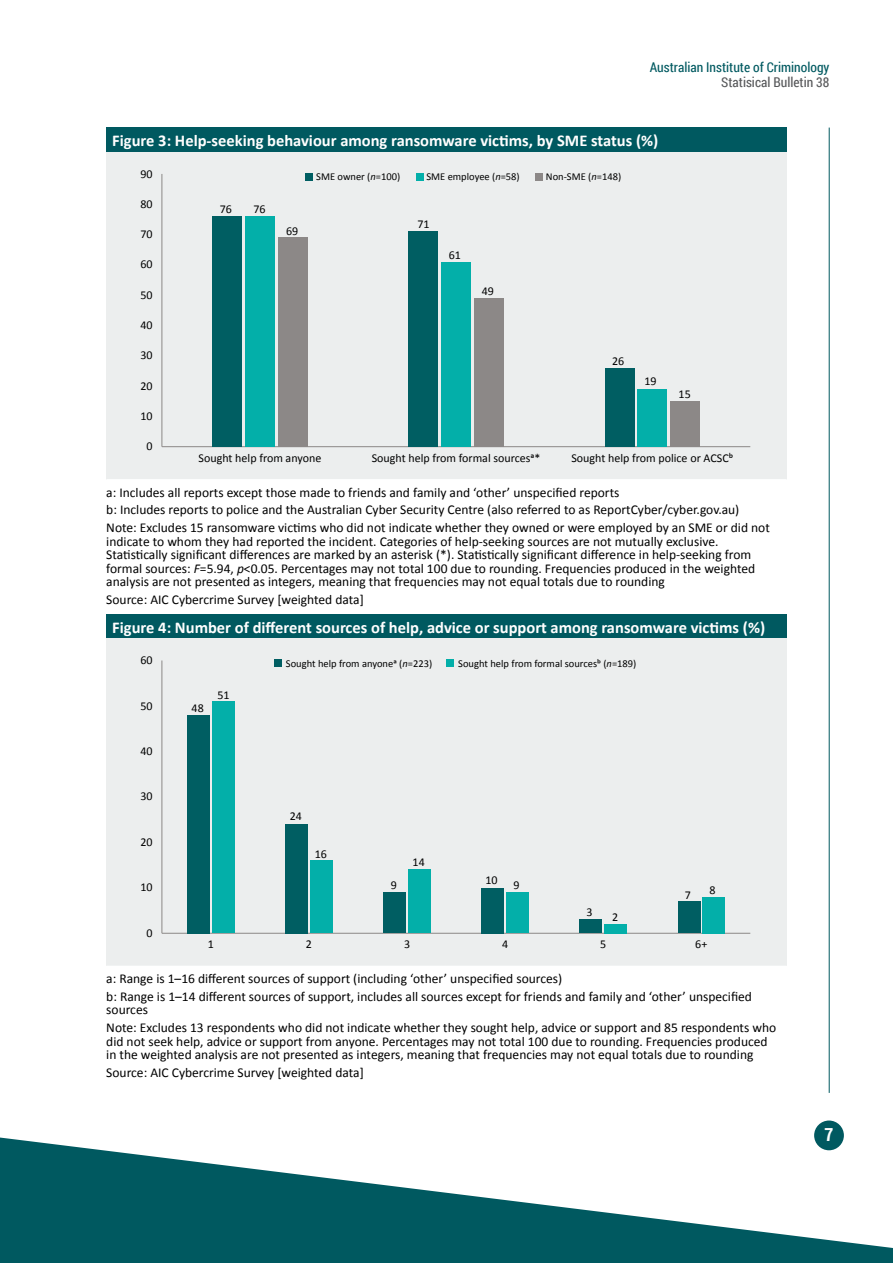
<style>
.page{position:relative;width:893px;height:1263px;background:#fff}
.page>*{position:absolute;margin:0;border:0;box-sizing:border-box;transform-origin:0 0}
.t1{font:700 18px "Roboto Condensed";color:#fff}
.Figure_H1{font:700 16.5px "Calibri";color:#fff}
.Table_notes{font:13.5px/13.5px "Calibri";color:#000}
.t2{font:13.5px "Roboto Condensed";color:#005960}
.t3{font:13.5px "Roboto Condensed";color:#57585a}
.t4{font:12px "Calibri";color:#000}
.t5{font:10.5px "Calibri";color:#000}
.s1{font-style:italic}
</style>
<div class="page">
<hr style="left:829px;top:128px;width:1px;height:965px;background:#005960">
<div style="left:814px;top:1120px;width:30px;height:30px;background:#005960;border-radius:50%"></div>
<svg style="left:0;top:1137px;width:893px;height:126px;fill:#005960"></svg>
<div style="left:106px;top:128px;width:681px;height:24px;background:#005960"></div>
<div style="left:106px;top:152px;width:681px;height:328px;background:#eceeee"></div>
<hr style="left:106px;top:479px;width:681px;height:2px;background:#fff">
<hr style="left:162px;top:446px;width:588px;height:1px;background:#8c8887">
<hr style="left:162px;top:174px;width:1px;height:273px;background:#8c8887">
<div style="left:278px;top:238px;width:29px;height:209px;background:#8c8887"></div>
<div style="left:474px;top:298px;width:29px;height:149px;background:#8c8887"></div>
<div style="left:670px;top:401px;width:30px;height:46px;background:#8c8887"></div>
<div style="left:245px;top:216px;width:30px;height:231px;background:#03afa9"></div>
<div style="left:441px;top:262px;width:30px;height:185px;background:#03afa9"></div>
<div style="left:637px;top:389px;width:30px;height:58px;background:#03afa9"></div>
<div style="left:213px;top:216px;width:29px;height:231px;background:#005e62"></div>
<div style="left:409px;top:231px;width:29px;height:216px;background:#005e62"></div>
<div style="left:605px;top:368px;width:29px;height:79px;background:#005e62"></div>
<div style="left:305px;top:173px;width:7px;height:7px;background:#005e62"></div>
<div style="left:535px;top:173px;width:8px;height:7px;background:#8c8887"></div>
<div style="left:416px;top:173px;width:7px;height:7px;background:#03afa9"></div>
<div style="left:106px;top:614px;width:681px;height:24px;background:#005960"></div>
<div style="left:106px;top:638px;width:681px;height:328px;background:#eceeee"></div>
<hr style="left:162px;top:933px;width:588px;height:1px;background:#8c8887">
<hr style="left:162px;top:660px;width:1px;height:273px;background:#8c8887">
<div style="left:212px;top:701px;width:22px;height:232px;background:#03afa9"></div>
<div style="left:310px;top:860px;width:22px;height:73px;background:#03afa9"></div>
<div style="left:408px;top:870px;width:22px;height:63px;background:#03afa9"></div>
<div style="left:506px;top:892px;width:22px;height:41px;background:#03afa9"></div>
<div style="left:604px;top:924px;width:22px;height:9px;background:#03afa9"></div>
<div style="left:702px;top:897px;width:23px;height:36px;background:#03afa9"></div>
<div style="left:188px;top:715px;width:22px;height:218px;background:#005e62"></div>
<div style="left:286px;top:824px;width:22px;height:109px;background:#005e62"></div>
<div style="left:384px;top:892px;width:22px;height:41px;background:#005e62"></div>
<div style="left:482px;top:888px;width:22px;height:45px;background:#005e62"></div>
<div style="left:580px;top:920px;width:22px;height:13px;background:#005e62"></div>
<div style="left:678px;top:901px;width:22px;height:32px;background:#005e62"></div>
<div style="left:275px;top:660px;width:7px;height:7px;background:#005e62"></div>
<div style="left:446px;top:660px;width:8px;height:7px;background:#03afa9"></div>
<p class="t2" style="left:650px;top:58px;width:181px">Australian Institute of Criminology</p>
<p class="Figure_H1" style="left:112px;top:130px;width:547px">Figure 3: Help-seeking behaviour among ransomware victims, by SME status (%)</p>
<p class="t4" style="left:141px;top:166px;width:14px">90</p>
<p class="t4" style="left:141px;top:196px;width:14px">80</p>
<p class="t4" style="left:141px;top:227px;width:14px">70</p>
<p class="t4" style="left:141px;top:257px;width:14px">60</p>
<p class="t4" style="left:141px;top:287px;width:14px">50</p>
<p class="t4" style="left:141px;top:317px;width:14px">40</p>
<p class="t4" style="left:141px;top:348px;width:14px">30</p>
<p class="t4" style="left:141px;top:378px;width:14px">20</p>
<p class="t4" style="left:141px;top:408px;width:14px">10</p>
<p class="t4" style="left:147px;top:439px;width:8px">0</p>
<p class="t4" style="left:220px;top:202px;width:14px">76</p>
<p class="t4" style="left:254px;top:202px;width:14px">76</p>
<p class="t4" style="left:286px;top:223px;width:14px">69</p>
<p class="t5" style="left:316px;top:170px;width:86px">SME owner (<span class="s1">n</span>=100)</p>
<p class="t5" style="left:426px;top:170px;width:95px">SME employee (<span class="s1">n</span>=58)</p>
<p class="t5" style="left:546px;top:170px;width:77px">Non-SME (<span class="s1">n</span>=148)</p>
<p class="t4" style="left:417px;top:217px;width:14px">71</p>
<p class="t4" style="left:449px;top:247px;width:14px">61</p>
<p class="t4" style="left:482px;top:283px;width:14px">49</p>
<p class="t4" style="left:612px;top:353px;width:14px">26</p>
<p class="t4" style="left:645px;top:374px;width:14px">19</p>
<p class="t4" style="left:679px;top:386px;width:14px">15</p>
<p class="t3" style="left:721px;top:73px;width:110px">Statisical Bulletin 38</p>
<p class="t4" style="left:199px;top:450px;width:124px">Sought help from anyone</p>
<p class="t4" style="left:372px;top:450px;width:170px">Sought help from formal sourcesᵃ*</p>
<p class="t4" style="left:571px;top:450px;width:163px">Sought help from police or ACSCᵇ</p>
<p class="Table_notes" style="left:106px;top:485px;width:515px">a: Includes all reports except those made to friends and family and ‘other’ unspecified reports</p>
<p class="Table_notes" style="left:106px;top:503px;width:635px">b: Includes reports to police and the Australian Cyber Security Centre (also referred to as ReportCyber/cyber.gov.au)</p>
<p class="Table_notes" style="left:106px;top:521px;width:665px">Note: Excludes 15 ransomware victims who did not indicate whether they owned or were employed by an SME or did not indicate to whom they had reported the incident. Categories of help-seeking sources are not mutually exclusive.<br>Statistically significant differences are marked by an asterisk (*). Statistically significant difference in help-seeking from formal sources: <span class="s1">F</span>=5.94, <span class="s1">p</span>&lt;0.05. Percentages may not total 100 due to rounding. Frequencies produced in the weighted analysis are not presented as integers, meaning that frequencies may not equal totals due to rounding</p>
<p class="Table_notes" style="left:106px;top:593px;width:259px">Source: AIC Cybercrime Survey [weighted data]</p>
<p class="Figure_H1" style="left:112px;top:616px;width:654px">Figure 4: Number of different sources of help, advice or support among ransomware victims (%)</p>
<p class="t4" style="left:141px;top:652px;width:14px">60</p>
<p class="t4" style="left:141px;top:698px;width:14px">50</p>
<p class="t4" style="left:141px;top:743px;width:14px">40</p>
<p class="t4" style="left:141px;top:789px;width:14px">30</p>
<p class="t4" style="left:141px;top:834px;width:14px">20</p>
<p class="t4" style="left:141px;top:880px;width:14px">10</p>
<p class="t4" style="left:147px;top:925px;width:8px">0</p>
<p class="t4" style="left:192px;top:700px;width:14px">48</p>
<p class="t4" style="left:217px;top:687px;width:14px">51</p>
<p class="t5" style="left:286px;top:657px;width:148px">Sought help from anyoneᵃ (<span class="s1">n</span>=223)</p>
<p class="t5" style="left:458px;top:657px;width:180px">Sought help from formal sourcesᵇ (<span class="s1">n</span>=189)</p>
<p class="t4" style="left:290px;top:809px;width:14px">24</p>
<p class="t4" style="left:315px;top:846px;width:14px">16</p>
<p class="t4" style="left:391px;top:877px;width:8px">9</p>
<p class="t4" style="left:413px;top:855px;width:14px">14</p>
<p class="t4" style="left:486px;top:872px;width:14px">10</p>
<p class="t4" style="left:514px;top:877px;width:8px">9</p>
<p class="t4" style="left:586px;top:905px;width:8px">3</p>
<p class="t4" style="left:612px;top:909px;width:8px">2</p>
<p class="t4" style="left:685px;top:887px;width:8px">7</p>
<p class="t4" style="left:709px;top:882px;width:8px">8</p>
<p class="t4" style="left:208px;top:937px;width:8px">1</p>
<p class="t4" style="left:306px;top:937px;width:8px">2</p>
<p class="t4" style="left:404px;top:937px;width:8px">3</p>
<p class="t4" style="left:502px;top:937px;width:8px">4</p>
<p class="t4" style="left:600px;top:937px;width:8px">5</p>
<p class="t4" style="left:695px;top:937px;width:14px">6+</p>
<p class="Table_notes" style="left:106px;top:972px;width:457px">a: Range is 1–16 different sources of support (including ‘other’ unspecified sources)</p>
<p class="Table_notes" style="left:106px;top:990px;width:647px">b: Range is 1–14 different sources of support, includes all sources except for friends and family and ‘other’ unspecified sources</p>
<p class="Table_notes" style="left:106px;top:1021px;width:671px">Note: Excludes 13 respondents who did not indicate whether they sought help, advice or support and 85 respondents who did not seek help, advice or support from anyone. Percentages may not total 100 due to rounding. Frequencies produced in the weighted analysis are not presented as integers, meaning that frequencies may not equal totals due to rounding</p>
<p class="Table_notes" style="left:106px;top:1066px;width:259px">Source: AIC Cybercrime Survey [weighted data]</p>
<h1 class="t1" style="left:824px;top:1122px;width:10px">7</h1>
</div>
